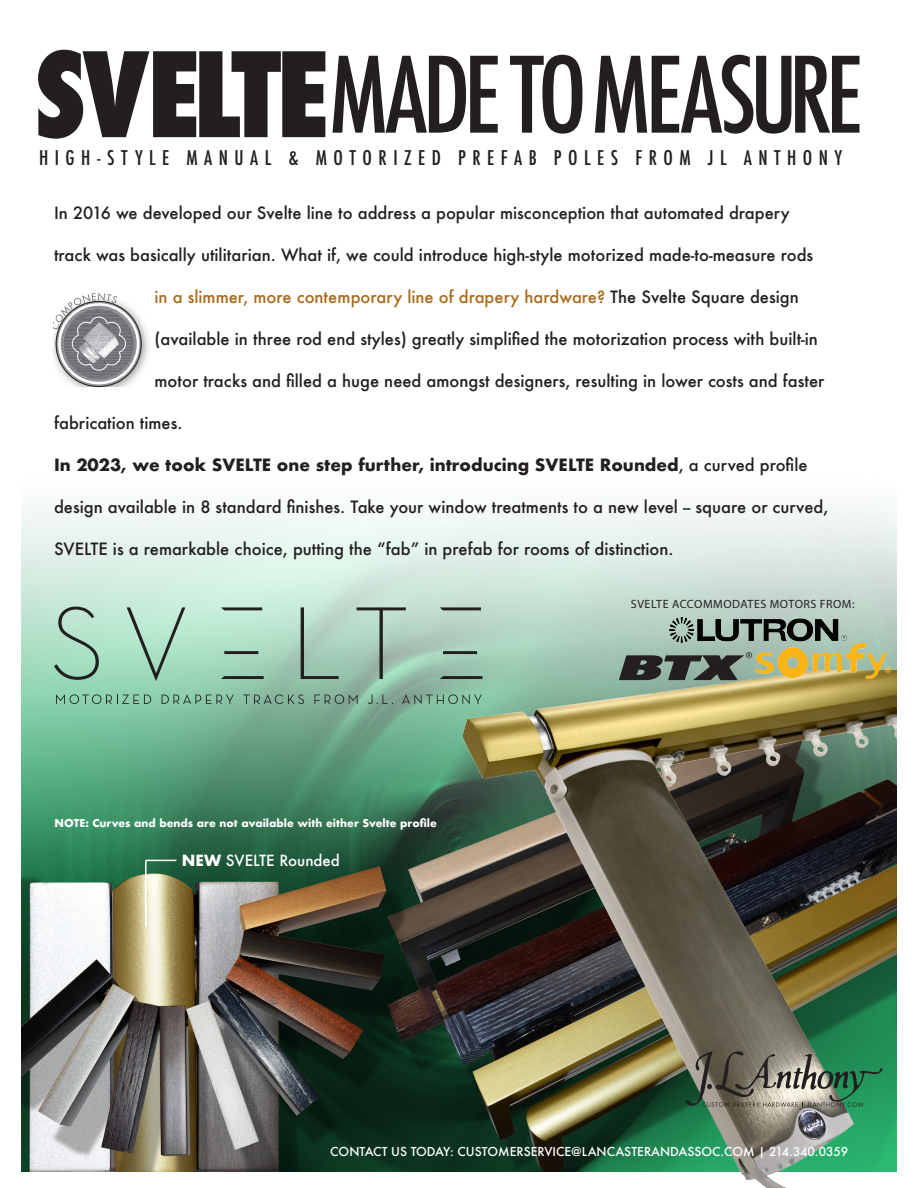
<style>
.page{position:relative;width:918px;height:1188px;background:#fff}
.page>*{position:absolute;margin:0;border:0;box-sizing:border-box;transform-origin:0 0}
.t1{font:500 condensed 102px "Futura";letter-spacing:-.045em;color:#231f20}
.t2{font:500 condensed 19.8px "Futura";letter-spacing:.33em;color:#231f20}
.t3{font:500 16.5px "Futura";color:#231f20}
.t4{font:700 16.5px "Futura";color:#231f20}
.t5{font:500 16.5px "Futura";color:#ab6a1c}
.t6{font:500 15px "Futura";color:#fff}
.t7{font:500 12px "Futura";color:#fff}
.t8{font:12px "Myriad Pro";letter-spacing:.045em;color:#231f20}
.t9{font:700 10.5px "Futura";color:#fff}
.s1{font-weight:800;font-size:114px}
.s2{color:#231f20}
.s3{font-weight:500}
.s4{font-weight:700}
</style>
<div class="page">
<img style="left:22px;top:387px;width:874px;height:785px">
<img style="left:457px;top:671px;width:439px;height:517px">
<svg style="left:54px;top:607px;width:45px;height:73px;background:#9ac4af"></svg>
<svg style="left:127px;top:607px;width:58px;height:74px;background:#a1ceb7"></svg>
<svg style="left:221px;top:607px;width:43px;height:72px;background:#a1cab6"></svg>
<svg style="left:440px;top:607px;width:42px;height:72px;background:#9cbaab"></svg>
<svg style="left:301px;top:607px;width:38px;height:72px;background:#9cbcac"></svg>
<svg style="left:357px;top:607px;width:49px;height:72px;background:#9cbbab"></svg>
<svg style="left:56px;top:694px;width:95px;height:10px"></svg>
<svg style="left:162px;top:694px;width:72px;height:10px"></svg>
<svg style="left:243px;top:694px;width:61px;height:10px"></svg>
<svg style="left:314px;top:694px;width:44px;height:10px"></svg>
<svg style="left:368px;top:695px;width:25px;height:9px"></svg>
<svg style="left:402px;top:694px;width:80px;height:10px"></svg>
<svg style="left:686px;top:1051px;width:197px;height:56px;background:#68816a"></svg>
<img style="left:66px;top:317px;width:83px;height:70px">
<svg style="left:53px;top:293px;width:86px;height:86px"></svg>
<svg style="left:619px;top:652px;width:133px;height:28px;background:#55605a"></svg>
<img style="left:755px;top:643px;width:135px;height:35px">
<img style="left:670px;top:617px;width:177px;height:25px">
<hr style="left:146px;top:860px;width:30px;height:1px;background:#fff">
<hr style="left:145px;top:860px;width:2px;height:67px;background:#fff">
<p class="t1" style="left:34px;top:30px;width:830px"><span class="s1">SVELTE</span>MADE TO MEASURE</p>
<p class="t2" style="left:39px;top:145px;width:805px">HIGH-STYLE MANUAL &amp; MOTORIZED PREFAB POLES FROM JL ANTHONY</p>
<p class="t3" style="left:54px;top:202px;width:737px">In 2016 we developed our Svelte line to address a popular misconception that automated drapery</p>
<p class="t3" style="left:54px;top:244px;width:761px">track was basically utilitarian. What if, we could introduce high-style motorized made-to-measure rods</p>
<p class="t5" style="left:154px;top:286px;width:646px">in a slimmer, more contemporary line of drapery hardware? <span class="s2">The Svelte Square design</span></p>
<p class="t3" style="left:154px;top:328px;width:665px">(available in three rod end styles) greatly simplified the motorization process with built-in</p>
<p class="t3" style="left:154px;top:370px;width:671px">motor tracks and filled a huge need amongst designers, resulting in lower costs and faster</p>
<p class="t3" style="left:54px;top:412px;width:130px">fabrication times.</p>
<p class="t4" style="left:54px;top:453px;width:755px">In 2023, we took SVELTE one step further, introducing SVELTE Rounded<span class="s3">, a curved profile</span></p>
<p class="t3" style="left:54px;top:496px;width:776px">design available in 8 standard finishes. Take your window treatments to a new level -- square or curved,</p>
<p class="t3" style="left:54px;top:538px;width:621px">SVELTE is a remarkable choice, putting the “fab” in prefab for rooms of distinction.</p>
<p class="t9" style="left:55px;top:815px;width:384px">NOTE: Curves and bends are not available with either Svelte profile</p>
<p class="t6" style="left:182px;top:850px;width:160px"><span class="s4">NEW</span> SVELTE Rounded</p>
<p class="t8" style="left:631px;top:597px;width:225px">SVELTE ACCOMMODATES MOTORS FROM:</p>
<p class="t7" style="left:330px;top:1144px;width:519px">CONTACT US TODAY: CUSTOMERSERVICE@LANCASTERANDASSOC.COM | 214.340.0359</p>
</div>
